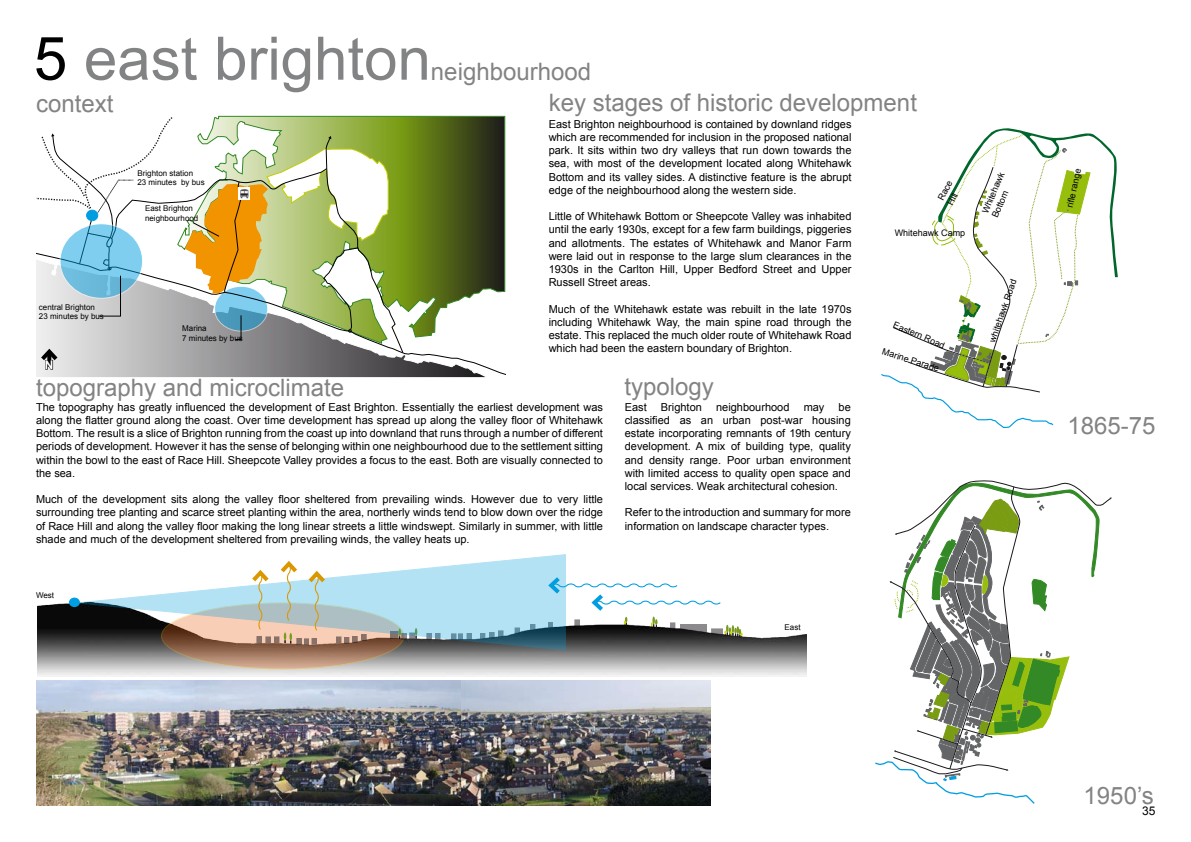
<style>
.page{position:relative;width:1191px;height:842px;background:#fff}
.page>*{position:absolute;margin:0;border:0;box-sizing:border-box;transform-origin:0 0}
.t1{font:60px "Arial";color:#828385}
.t2{font:24px "Arial";color:#828385}
.t3{font:12px "Arial";color:#000}
.t4{font:700 12px "Arial";color:#fff}
.t5{font:11px/13.2px "Arial";color:#000;text-align:justify}
.t6{font:9px/10.8px "Arial";color:#000}
.t7{font:8px/9.6px "Arial";color:#000}
.s1{color:#000}
</style>
<div class="page">
<svg style="left:404px;top:116px;width:101px;height:129px;background:#495917"></svg>
<svg style="left:37px;top:245px;width:469px;height:132px"></svg>
<svg style="left:881px;top:128px;width:236px;height:300px"></svg>
<svg style="left:875px;top:480px;width:236px;height:324px"></svg>
<img style="left:460px;top:680px;width:250px;height:126px">
<img style="left:36px;top:680px;width:424px;height:126px">
<img style="left:37px;top:603px;width:770px;height:74px">
<svg style="left:161px;top:603px;width:243px;height:66px;background:#b1886f"></svg>
<svg style="left:77px;top:554px;width:489px;height:96px"></svg>
<svg style="left:248px;top:558px;width:81px;height:87px"></svg>
<div style="left:69px;top:598px;width:11px;height:9px;background:#009ee0;border-radius:50%"></div>
<svg style="left:545px;top:573px;width:197px;height:64px"></svg>
<svg style="left:37px;top:116px;width:367px;height:254px"></svg>
<h1 class="t1" style="left:34px;top:19px;width:398px"><span class="s1">5</span> east brighton</h1>
<h2 class="t2" style="left:431px;top:56px;width:162px">neighbourhood</h2>
<p class="t5" style="left:549px;top:117px;width:304px">East Brighton neighbourhood is contained by downland ridges which are recommended for inclusion in the proposed national park. It sits within two dry valleys that run down towards the sea, with most of the development located along Whitehawk Bottom and its valley sides. A distinctive feature is the abrupt edge of the neighbourhood along the western side.</p>
<p class="t5" style="left:549px;top:210px;width:304px">Little of Whitehawk Bottom or Sheepcote Valley was inhabited until the early 1930s, except for a few farm buildings, piggeries and allotments. The estates of Whitehawk and Manor Farm were laid out in response to the large slum clearances in the 1930s in the Carlton Hill, Upper Bedford Street and Upper Russell Street areas.</p>
<p class="t5" style="left:549px;top:302px;width:304px">Much of the Whitehawk estate was rebuilt in the late 1970s including Whitehawk Way, the main spine road through the estate. This replaced the much older route of Whitehawk Road which had been the eastern boundary of Brighton.</p>
<h2 class="t2" style="left:36px;top:88px;width:79px">context</h2>
<h2 class="t2" style="left:549px;top:87px;width:370px">key stages of historic development</h2>
<p class="t7" style="left:137px;top:168px;width:69px">Brighton station<br>23 minutes by bus</p>
<p class="t6" style="left:935px;top:197px;width:23px;rotate:-62deg">Race<br>Hill</p>
<p class="t7" style="left:145px;top:204px;width:55px">East Brighton neighbourhood</p>
<p class="t6" style="left:894px;top:227px;width:72px">Whitehawk Camp</p>
<p class="t7" style="left:39px;top:302px;width:66px">central Brighton<br>23 minutes by bus</p>
<p class="t6" style="left:896px;top:319px;width:57px;rotate:23deg">Eastern Road</p>
<p class="t6" style="left:884px;top:346px;width:61px;rotate:18deg">Marine Parade</p>
<p class="t7" style="left:182px;top:324px;width:62px">Marina<br>7 minutes by bus</p>
<p class="t4" style="left:45px;top:357px;width:10px">N</p>
<h2 class="t2" style="left:36px;top:372px;width:310px">topography and microclimate</h2>
<p class="t5" style="left:36px;top:400px;width:568px">The topography has greatly influenced the development of East Brighton. Essentially the earliest development was along the flatter ground along the coast. Over time development has spread up along the valley floor of Whitehawk Bottom. The result is a slice of Brighton running from the coast up into downland that runs through a number of different periods of development. However it has the sense of belonging within one neighbourhood due to the settlement sitting within the bowl to the east of Race Hill. Sheepcote Valley provides a focus to the east. Both are visually connected to the sea.</p>
<p class="t5" style="left:36px;top:493px;width:568px">Much of the development sits along the valley floor sheltered from prevailing winds. However due to very little surrounding tree planting and scarce street planting within the area, northerly winds tend to blow down over the ridge of Race Hill and along the valley floor making the long linear streets a little windswept. Similarly in summer, with little shade and much of the development sheltered from prevailing winds, the valley heats up.</p>
<h2 class="t2" style="left:624px;top:371px;width:91px">typology</h2>
<p class="t5" style="left:625px;top:400px;width:24px">East</p>
<p class="t5" style="left:661px;top:400px;width:42px">Brighton</p>
<p class="t5" style="left:716px;top:400px;width:75px">neighbourhood</p>
<p class="t5" style="left:803px;top:400px;width:22px">may</p>
<p class="t5" style="left:625px;top:400px;width:227px;text-indent:214px">be classified as an urban post-war housing estate incorporating remnants of 19th century development. A mix of building type, quality and density range. Poor urban environment with limited access to quality open space and local services. Weak architectural cohesion.</p>
<p class="t5" style="left:625px;top:506px;width:227px">Refer to the introduction and summary for more information on landscape character types.</p>
<p class="t6" style="left:979px;top:211px;width:46px;rotate:-67deg">Whitehawk<br>Bottom</p>
<p class="t6" style="left:987px;top:340px;width:68px;rotate:-71deg">whitehawk Road</p>
<p class="t7" style="left:36px;top:590px;width:20px">West</p>
<p class="t7" style="left:784px;top:622px;width:18px">East</p>
<p class="t6" style="left:1064px;top:206px;width:42px;rotate:-78deg">rifl e range</p>
<h2 class="t2" style="left:1067px;top:410px;width:90px">1865-75</h2>
<h2 class="t2" style="left:1083px;top:779px;width:72px">1950’s</h2>
<p class="t3" style="left:1142px;top:803px;width:15px">35</p>
</div>
